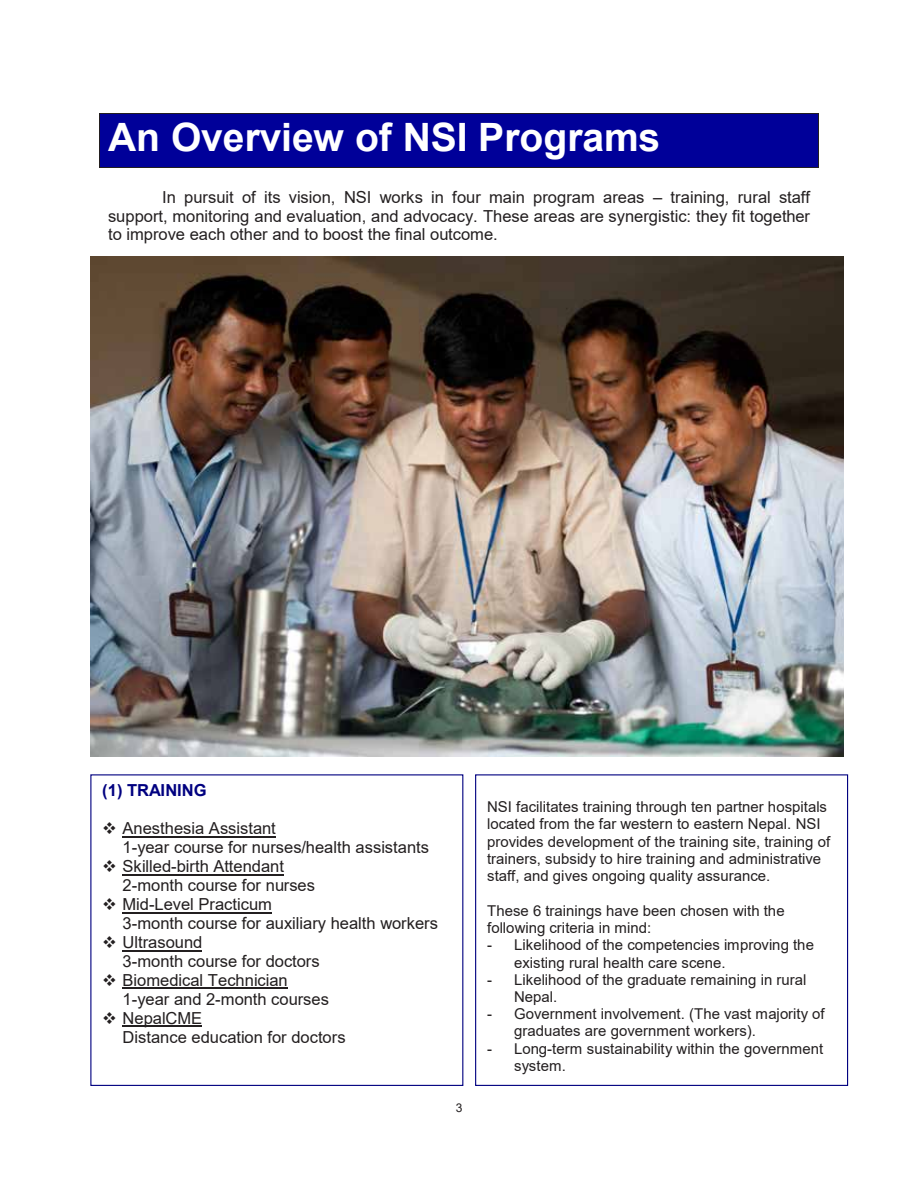
<style>
.page{position:relative;width:918px;height:1188px;background:#fff}
.page>*{position:absolute;margin:0;border:0;box-sizing:border-box;transform-origin:0 0}
.t1{font:700 39px "Arial";color:#fff}
.t2{font:16.5px/19px "Arial";color:#231f20}
.t3{font:700 16.5px "Arial";letter-spacing:-.005em;color:#000080}
.t4{font:15px/17.2px "Arial";color:#231f20}
.t5{font:12px "Arial";color:#231f20}
.s1{font-style:inherit}
</style>
<div class="page">
<img style="left:91px;top:256px;width:752px;height:501px">
<div style="left:100px;top:114px;width:8px;height:45px;background:#009"></div>
<div style="left:810px;top:114px;width:8px;height:45px;background:#009"></div>
<div style="left:100px;top:159px;width:718px;height:9px;background:#009"></div>
<div style="left:108px;top:114px;width:702px;height:45px;background:#009"></div>
<hr style="left:100px;top:114px;width:718px;height:1px;background:#231f20">
<hr style="left:100px;top:114px;width:1px;height:54px;background:#231f20">
<hr style="left:100px;top:168px;width:718px;height:1px;background:#231f20">
<hr style="left:818px;top:114px;width:1px;height:54px;background:#231f20">
<hr style="left:123px;top:836px;width:153px;height:1px;background:#231f20">
<hr style="left:123px;top:874px;width:161px;height:1px;background:#231f20">
<hr style="left:123px;top:912px;width:149px;height:1px;background:#231f20">
<hr style="left:123px;top:950px;width:79px;height:1px;background:#231f20">
<hr style="left:123px;top:988px;width:165px;height:1px;background:#231f20">
<hr style="left:123px;top:1026px;width:79px;height:1px;background:#231f20">
<div style="left:475px;top:774px;width:373px;height:312px;border:1px solid #000080"></div>
<h1 class="t1" style="left:108px;top:110px;width:554px">An Overview of NSI Programs</h1>
<p class="t2" style="left:108px;top:187px;width:704px;text-align:justify;text-indent:54px">In pursuit of its vision, NSI works in four main program areas <span class="s1">–</span> training, rural staff support, monitoring and evaluation, and advocacy. These areas are synergistic: they fit together to improve each other and to boost the final outcome.</p>
<p class="t3" style="left:102px;top:779px;width:106px">(1) TRAINING</p>
<p class="t2" style="left:123px;top:819px;width:308px;text-indent:-20px">❖ Anesthesia Assistant<br>1-year course for nurses/health assistants</p>
<p class="t2" style="left:123px;top:857px;width:194px;text-indent:-20px">❖ Skilled-birth Attendant<br>2-month course for nurses</p>
<p class="t2" style="left:123px;top:895px;width:317px;text-indent:-20px">❖ Mid-Level Practicum<br>3-month course for auxiliary health workers</p>
<p class="t2" style="left:123px;top:933px;width:199px;text-indent:-20px">❖ Ultrasound<br>3-month course for doctors</p>
<p class="t2" style="left:123px;top:971px;width:208px;text-indent:-20px">❖ Biomedical Technician<br>1-year and 2-month courses</p>
<p class="t2" style="left:123px;top:1009px;width:225px;text-indent:-20px">❖ NepalCME<br>Distance education for doctors</p>
<p class="t5" style="left:456px;top:1100px;width:8px">3</p>
<p class="t4" style="left:487px;top:798px;width:345px">NSI facilitates training through ten partner hospitals located from the far western to eastern Nepal. NSI provides development of the training site, training of trainers, subsidy to hire training and administrative staff, and gives ongoing quality assurance.</p>
<p class="t4" style="left:487px;top:902px;width:299px">These 6 trainings have been chosen with the following criteria in mind:</p>
<p class="t4" style="left:514px;top:936px;width:301px;text-indent:-27px">- Likelihood of the competencies improving the existing rural health care scene.</p>
<p class="t4" style="left:514px;top:971px;width:294px;text-indent:-27px">- Likelihood of the graduate remaining in rural<br>Nepal.</p>
<p class="t4" style="left:514px;top:1005px;width:312px;text-indent:-27px">- Government involvement. (The vast majority of graduates are government workers).</p>
<p class="t4" style="left:514px;top:1040px;width:311px;text-indent:-27px">- Long-term sustainability within the government system.</p>
</div>
